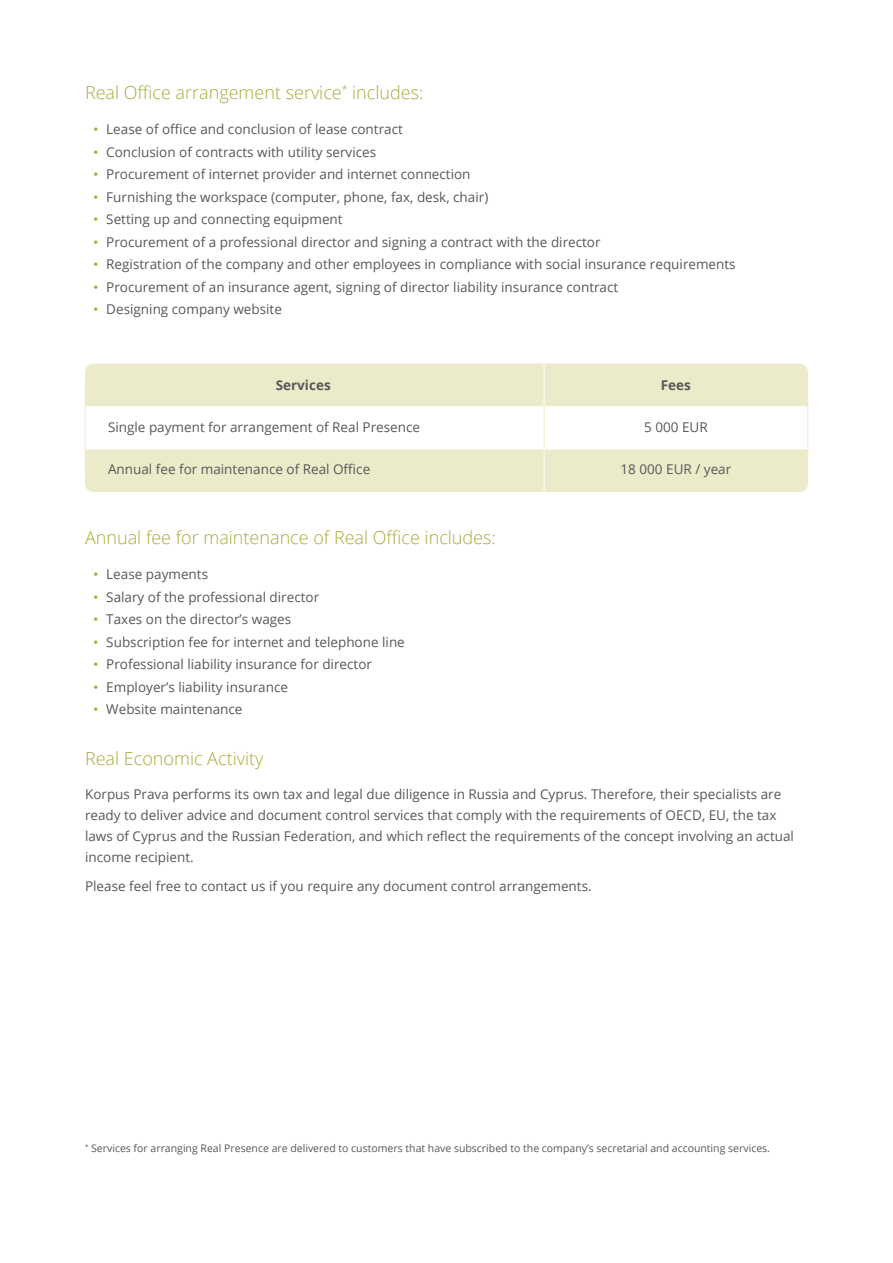
<style>
.page{position:relative;width:893px;height:1263px;background:#fff}
.page>*{position:absolute;margin:0;border:0;box-sizing:border-box;transform-origin:0 0}
.t1{font:300 18px "Open Sans";color:#a9aa3a}
.t2{font:13.5px/21px "Open Sans";color:#57585a}
.t3{font:700 13.5px "Open Sans";color:#57585a}
.t4{font:10.5px "Open Sans";color:#57585a}
.s1{font-family:"Arial";color:#a9aa3a}
</style>
<div class="page">
<hr style="left:544px;top:364px;width:1px;height:128px;background:#ebebc9">
<div style="left:85px;top:364px;width:723px;height:42px;background:#ebebc9"></div>
<div style="left:85px;top:450px;width:723px;height:42px;background:#ebebc9"></div>
<hr style="left:85px;top:379px;width:1px;height:92px;background:#ebebc9">
<hr style="left:807px;top:399px;width:1px;height:58px;background:#ebebc9">
<hr style="left:544px;top:364px;width:1px;height:42px;background:#fff">
<hr style="left:544px;top:447px;width:1px;height:45px;background:#fff">
<h1 class="t1" style="left:85px;top:80px;width:340px">Real Office arrangement service<sup>*</sup> includes:</h1>
<p class="t2" style="left:94px;top:118px;width:311px"><span class="s1">•</span> Lease of office and conclusion of lease contract</p>
<p class="t2" style="left:94px;top:141px;width:284px"><span class="s1">•</span> Conclusion of contracts with utility services</p>
<p class="t2" style="left:94px;top:163px;width:379px"><span class="s1">•</span> Procurement of internet provider and internet connection</p>
<p class="t2" style="left:94px;top:186px;width:396px"><span class="s1">•</span> Furnishing the workspace (computer, phone, fax, desk, chair)</p>
<p class="t2" style="left:94px;top:208px;width:251px"><span class="s1">•</span> Setting up and connecting equipment</p>
<p class="t2" style="left:94px;top:231px;width:509px"><span class="s1">•</span> Procurement of a professional director and signing a contract with the director</p>
<p class="t2" style="left:94px;top:253px;width:644px"><span class="s1">•</span> Registration of the company and other employees in compliance with social insurance requirements</p>
<p class="t2" style="left:94px;top:276px;width:526px"><span class="s1">•</span> Procurement of an insurance agent, signing of director liability insurance contract</p>
<p class="t2" style="left:94px;top:298px;width:190px"><span class="s1">•</span> Designing company website</p>
<p class="t3" style="left:276px;top:375px;width:56px">Services</p>
<p class="t2" style="left:108px;top:416px;width:314px">Single payment for arrangement of Real Presence</p>
<p class="t2" style="left:108px;top:458px;width:264px">Annual fee for maintenance of Real Office</p>
<p class="t3" style="left:661px;top:375px;width:32px">Fees</p>
<p class="t2" style="left:644px;top:416px;width:65px">5 000 EUR</p>
<p class="t2" style="left:621px;top:458px;width:112px">18 000 EUR / year</p>
<h1 class="t1" style="left:85px;top:525px;width:412px">Annual fee for maintenance of Real Office includes:</h1>
<p class="t2" style="left:94px;top:564px;width:116px"><span class="s1">•</span> Lease payments</p>
<p class="t2" style="left:94px;top:586px;width:227px"><span class="s1">•</span> Salary of the professional director</p>
<p class="t2" style="left:94px;top:609px;width:199px"><span class="s1">•</span> Taxes on the director’s wages</p>
<p class="t2" style="left:94px;top:631px;width:313px"><span class="s1">•</span> Subscription fee for internet and telephone line</p>
<p class="t2" style="left:94px;top:654px;width:280px"><span class="s1">•</span> Professional liability insurance for director</p>
<p class="t2" style="left:94px;top:676px;width:196px"><span class="s1">•</span> Employer’s liability insurance</p>
<p class="t2" style="left:94px;top:699px;width:150px"><span class="s1">•</span> Website maintenance</p>
<h1 class="t1" style="left:85px;top:746px;width:180px">Real Economic Activity</h1>
<p class="t2" style="left:85px;top:783px;width:710px">Korpus Prava performs its own tax and legal due diligence in Russia and Cyprus. Therefore, their specialists are ready to deliver advice and document control services that comply with the requirements of OECD, EU, the tax laws of Cyprus and the Russian Federation, and which reflect the requirements of the concept involving an actual income recipient.</p>
<p class="t2" style="left:85px;top:876px;width:508px">Please feel free to contact us if you require any document control arrangements.</p>
<p class="t4" style="left:85px;top:1141px;width:686px"><sup>*</sup> Services for arranging Real Presence are delivered to customers that have subscribed to the company’s secretarial and accounting services.</p>
</div>
